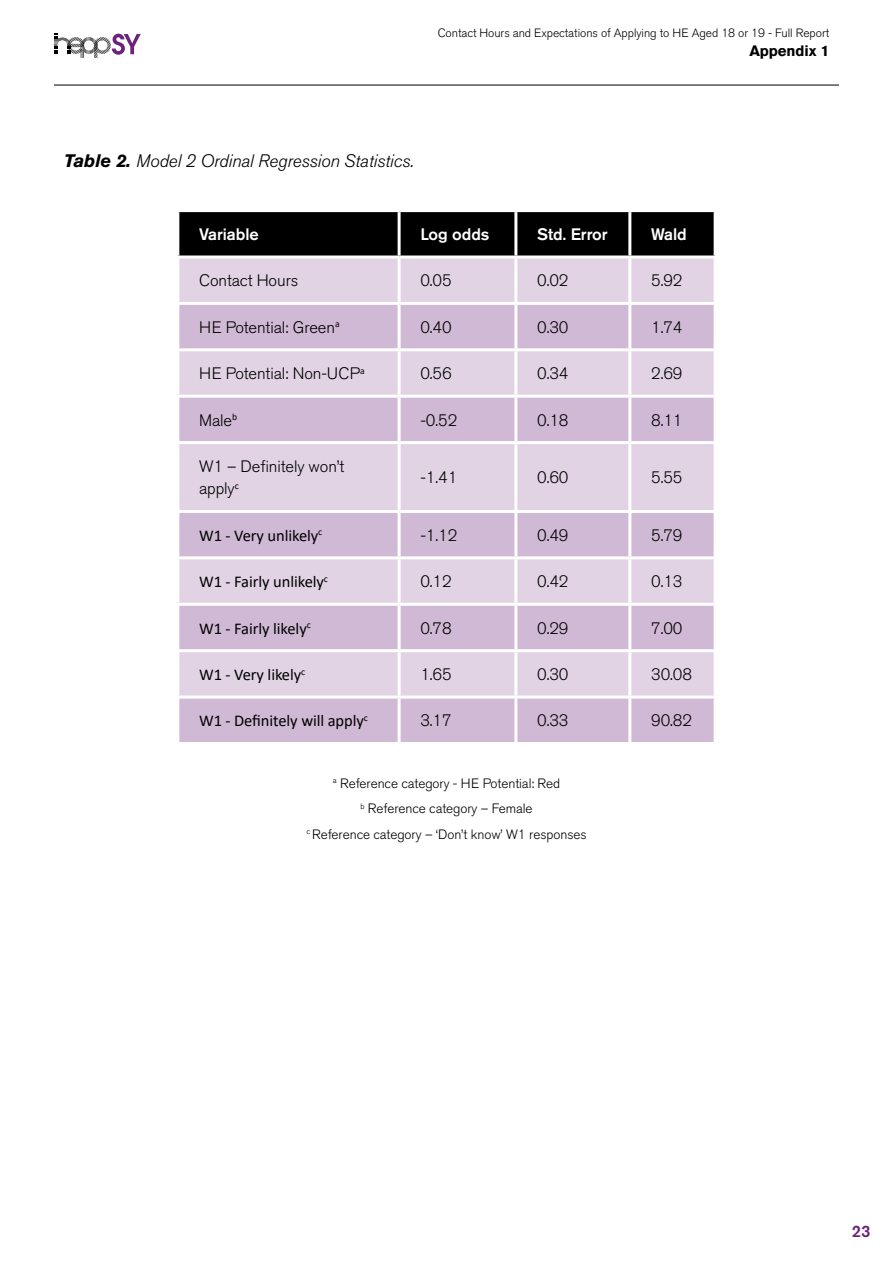
<style>
.page{position:relative;width:893px;height:1263px;background:#fff}
.page>*{position:absolute;margin:0;border:0;box-sizing:border-box;transform-origin:0 0}
.t1{font:italic 300 18px "Akzidenz Grotesk BE";letter-spacing:-.005em;color:#000}
.Table{font:300 16.5px/22.5px "Akzidenz Grotesk BE";letter-spacing:-.005em;color:#000}
.Table-2{font:16.5px "Calibri";letter-spacing:-.005em;color:#000}
.Bold_White{font:500 16.5px "Akzidenz Grotesk BE";letter-spacing:-.005em;color:#fff}
.t2{font:500 16.5px "Akzidenz Grotesk BE";color:#6b237b}
.t3{font:700 15px "Akzidenz Grotesk BE";letter-spacing:-.005em;color:#000}
.Note_Large{font:300 13.5px "Akzidenz Grotesk BE";letter-spacing:-.005em;color:#000}
.t4{font:300 12px "Akzidenz Grotesk BE";letter-spacing:-.005em;color:#000}
.s1{font-weight:700}
</style>
<div class="page">
<hr style="left:54px;top:85px;width:785px;height:1px;background:#000">
<svg style="left:54px;top:33px;width:87px;height:25px"></svg>
<div style="left:179px;top:212px;width:535px;height:43px;background:#000"></div>
<div style="left:179px;top:258px;width:535px;height:44px;background:#e1d3e4"></div>
<svg style="left:179px;top:305px;width:535px;height:437px;fill:#d0b9d5"></svg>
<hr style="left:514px;top:212px;width:3px;height:43px;background:#fff">
<hr style="left:628px;top:212px;width:3px;height:43px;background:#fff">
<hr style="left:398px;top:258px;width:3px;height:44px;background:#fff">
<hr style="left:514px;top:258px;width:3px;height:44px;background:#fff">
<hr style="left:628px;top:258px;width:3px;height:44px;background:#fff">
<hr style="left:398px;top:305px;width:3px;height:43px;background:#fff">
<hr style="left:514px;top:305px;width:3px;height:43px;background:#fff">
<hr style="left:628px;top:305px;width:3px;height:43px;background:#fff">
<hr style="left:176px;top:348px;width:223px;height:3px;background:#fff">
<hr style="left:399px;top:348px;width:117px;height:3px;background:#fff">
<hr style="left:398px;top:351px;width:3px;height:44px;background:#fff">
<hr style="left:516px;top:348px;width:114px;height:3px;background:#fff">
<hr style="left:514px;top:351px;width:3px;height:44px;background:#fff">
<hr style="left:630px;top:348px;width:87px;height:3px;background:#fff">
<hr style="left:628px;top:351px;width:3px;height:44px;background:#fff">
<hr style="left:176px;top:395px;width:223px;height:3px;background:#fff">
<hr style="left:399px;top:395px;width:117px;height:3px;background:#fff">
<hr style="left:398px;top:398px;width:3px;height:43px;background:#fff">
<hr style="left:516px;top:395px;width:114px;height:3px;background:#fff">
<hr style="left:514px;top:398px;width:3px;height:43px;background:#fff">
<hr style="left:630px;top:395px;width:87px;height:3px;background:#fff">
<hr style="left:628px;top:398px;width:3px;height:43px;background:#fff">
<hr style="left:176px;top:441px;width:223px;height:3px;background:#fff">
<hr style="left:399px;top:441px;width:117px;height:3px;background:#fff">
<hr style="left:398px;top:444px;width:3px;height:66px;background:#fff">
<hr style="left:516px;top:441px;width:114px;height:3px;background:#fff">
<hr style="left:514px;top:444px;width:3px;height:66px;background:#fff">
<hr style="left:630px;top:441px;width:87px;height:3px;background:#fff">
<hr style="left:628px;top:444px;width:3px;height:66px;background:#fff">
<hr style="left:176px;top:510px;width:223px;height:3px;background:#fff">
<hr style="left:399px;top:510px;width:117px;height:3px;background:#fff">
<hr style="left:398px;top:513px;width:3px;height:43px;background:#fff">
<hr style="left:516px;top:510px;width:114px;height:3px;background:#fff">
<hr style="left:514px;top:513px;width:3px;height:43px;background:#fff">
<hr style="left:630px;top:510px;width:87px;height:3px;background:#fff">
<hr style="left:628px;top:513px;width:3px;height:43px;background:#fff">
<hr style="left:176px;top:556px;width:223px;height:3px;background:#fff">
<hr style="left:399px;top:556px;width:117px;height:3px;background:#fff">
<hr style="left:398px;top:559px;width:3px;height:44px;background:#fff">
<hr style="left:516px;top:556px;width:114px;height:3px;background:#fff">
<hr style="left:514px;top:559px;width:3px;height:44px;background:#fff">
<hr style="left:630px;top:556px;width:87px;height:3px;background:#fff">
<hr style="left:628px;top:559px;width:3px;height:44px;background:#fff">
<hr style="left:176px;top:603px;width:223px;height:3px;background:#fff">
<hr style="left:399px;top:603px;width:117px;height:3px;background:#fff">
<hr style="left:398px;top:606px;width:3px;height:43px;background:#fff">
<hr style="left:516px;top:603px;width:114px;height:3px;background:#fff">
<hr style="left:514px;top:606px;width:3px;height:43px;background:#fff">
<hr style="left:630px;top:603px;width:87px;height:3px;background:#fff">
<hr style="left:628px;top:606px;width:3px;height:43px;background:#fff">
<hr style="left:176px;top:649px;width:223px;height:3px;background:#fff">
<hr style="left:399px;top:649px;width:117px;height:3px;background:#fff">
<hr style="left:398px;top:652px;width:3px;height:43px;background:#fff">
<hr style="left:516px;top:649px;width:114px;height:3px;background:#fff">
<hr style="left:514px;top:652px;width:3px;height:43px;background:#fff">
<hr style="left:630px;top:649px;width:87px;height:3px;background:#fff">
<hr style="left:628px;top:652px;width:3px;height:43px;background:#fff">
<hr style="left:176px;top:695px;width:223px;height:3px;background:#fff">
<hr style="left:399px;top:695px;width:117px;height:3px;background:#fff">
<hr style="left:398px;top:698px;width:3px;height:44px;background:#fff">
<hr style="left:516px;top:695px;width:114px;height:3px;background:#fff">
<hr style="left:514px;top:698px;width:3px;height:44px;background:#fff">
<hr style="left:630px;top:695px;width:87px;height:3px;background:#fff">
<hr style="left:628px;top:698px;width:3px;height:44px;background:#fff">
<hr style="left:398px;top:212px;width:3px;height:43px;background:#fff">
<p class="t4" style="left:438px;top:26px;width:393px">Contact Hours and Expectations of Applying to HE Aged 18 or 19 - Full Report</p>
<p class="t3" style="left:749px;top:42px;width:81px">Appendix 1</p>
<p class="t1" style="left:64px;top:150px;width:352px"><span class="s1">Table 2.</span> Model 2 Ordinal Regression Statistics.</p>
<p class="Bold_White" style="left:199px;top:224px;width:61px">Variable</p>
<p class="Bold_White" style="left:420px;top:224px;width:71px">Log odds</p>
<p class="Bold_White" style="left:537px;top:224px;width:72px">Std. Error</p>
<p class="Bold_White" style="left:651px;top:224px;width:37px">Wald</p>
<p class="Table" style="left:199px;top:270px;width:101px">Contact Hours</p>
<p class="Table" style="left:420px;top:270px;width:33px">0.05</p>
<p class="Table" style="left:537px;top:270px;width:33px">0.02</p>
<p class="Table" style="left:651px;top:270px;width:33px">5.92</p>
<p class="Table" style="left:199px;top:316px;width:142px">HE Potential: Green<sup>a</sup></p>
<p class="Table" style="left:420px;top:316px;width:33px">0.40</p>
<p class="Table" style="left:537px;top:316px;width:33px">0.30</p>
<p class="Table" style="left:651px;top:316px;width:33px">1.74</p>
<p class="Table" style="left:199px;top:363px;width:167px">HE Potential: Non-UCP<sup>a</sup></p>
<p class="Table" style="left:420px;top:363px;width:33px">0.56</p>
<p class="Table" style="left:537px;top:363px;width:33px">0.34</p>
<p class="Table" style="left:651px;top:363px;width:33px">2.69</p>
<p class="Table" style="left:199px;top:409px;width:40px">Male<sup>b</sup></p>
<p class="Table" style="left:420px;top:409px;width:38px">-0.52</p>
<p class="Table" style="left:537px;top:409px;width:33px">0.18</p>
<p class="Table" style="left:651px;top:409px;width:33px">8.11</p>
<p class="Table" style="left:199px;top:455px;width:147px">W1 – Definitely won’t apply<sup>c</sup></p>
<p class="Table" style="left:420px;top:467px;width:38px">-1.41</p>
<p class="Table" style="left:537px;top:467px;width:33px">0.60</p>
<p class="Table" style="left:651px;top:467px;width:33px">5.55</p>
<p class="Table-2" style="left:199px;top:524px;width:125px">W1 - Very unlikely<sup>c</sup></p>
<p class="Table" style="left:420px;top:524px;width:38px">-1.12</p>
<p class="Table" style="left:537px;top:524px;width:33px">0.49</p>
<p class="Table" style="left:651px;top:524px;width:33px">5.79</p>
<p class="Table-2" style="left:199px;top:570px;width:130px">W1 - Fairly unlikely<sup>c</sup></p>
<p class="Table" style="left:420px;top:571px;width:33px">0.12</p>
<p class="Table" style="left:537px;top:571px;width:33px">0.42</p>
<p class="Table" style="left:651px;top:571px;width:33px">0.13</p>
<p class="Table-2" style="left:199px;top:617px;width:113px">W1 - Fairly likely<sup>c</sup></p>
<p class="Table" style="left:420px;top:617px;width:33px">0.78</p>
<p class="Table" style="left:537px;top:617px;width:33px">0.29</p>
<p class="Table" style="left:651px;top:617px;width:33px">7.00</p>
<p class="Table-2" style="left:199px;top:663px;width:108px">W1 - Very likely<sup>c</sup></p>
<p class="Table" style="left:420px;top:663px;width:33px">1.65</p>
<p class="Table" style="left:537px;top:663px;width:33px">0.30</p>
<p class="Table" style="left:651px;top:663px;width:42px">30.08</p>
<p class="Table-2" style="left:199px;top:709px;width:170px">W1 - Definitely will apply<sup>c</sup></p>
<p class="Table" style="left:420px;top:710px;width:33px">3.17</p>
<p class="Table" style="left:537px;top:710px;width:33px">0.33</p>
<p class="Table" style="left:651px;top:710px;width:42px">90.82</p>
<p class="Note_Large" style="left:333px;top:775px;width:229px"><sup>a</sup> Reference category - HE Potential: Red</p>
<p class="Note_Large" style="left:360px;top:801px;width:174px"><sup>b</sup> Reference category – Female</p>
<p class="Note_Large" style="left:306px;top:826px;width:282px"><sup>c</sup> Reference category – ‘Don’t know’ W1 responses</p>
<p class="t2" style="left:852px;top:1221px;width:20px">23</p>
</div>
